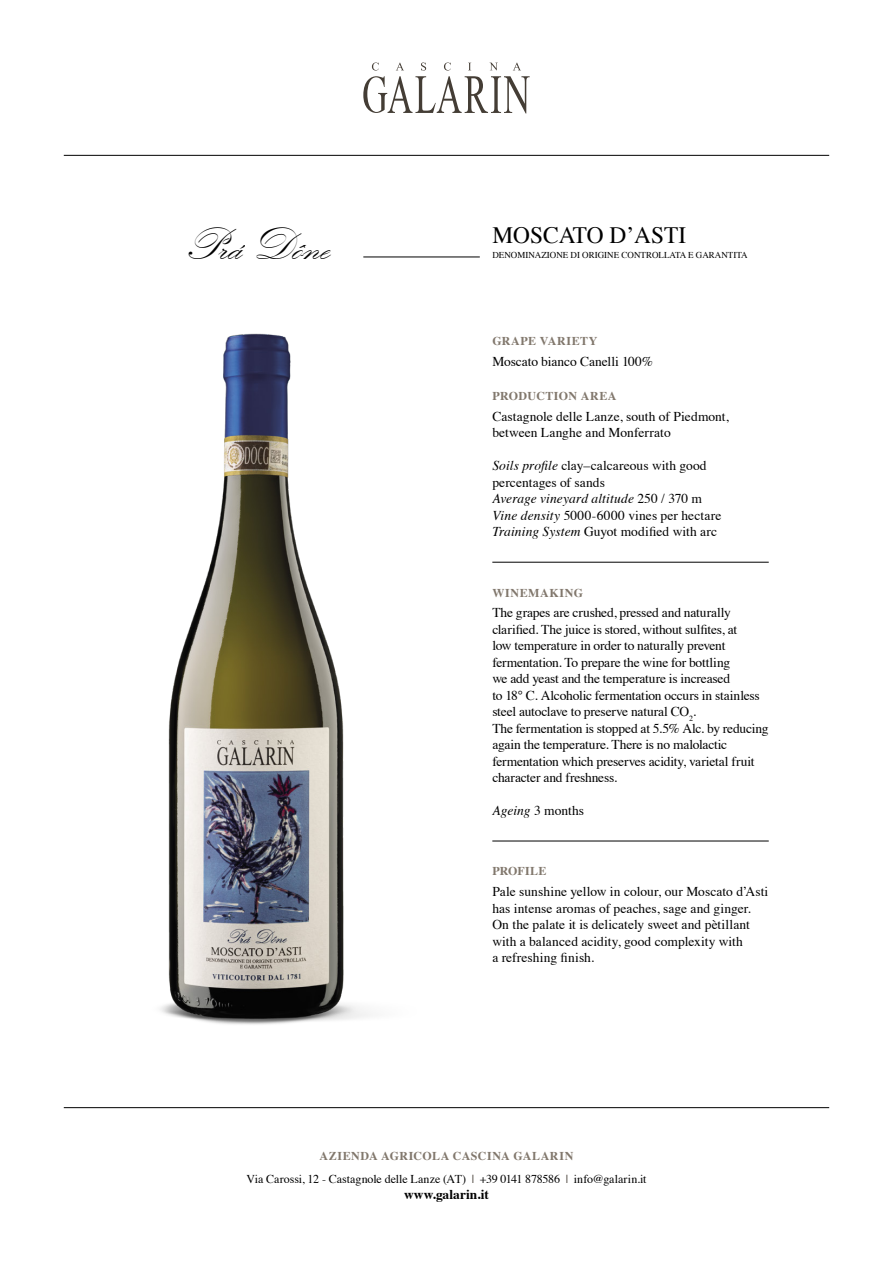
<style>
.page{position:relative;width:893px;height:1263px;background:#fff}
.page>*{position:absolute;margin:0;border:0;box-sizing:border-box;transform-origin:0 0}
.t1{font:47.25px "Kunstler Script";color:#000}
.t2{font:23.4px "Times";color:#000}
.t3{font:13.5px/16.5px "Times";letter-spacing:-.005em;color:#000}
.t4{font:700 13.5px "Times";letter-spacing:.005em;color:#000}
.t5{font:12px "Times";letter-spacing:-.005em;color:#000}
.t6{font:700 12px "Times";letter-spacing:.035em;color:#81776c}
.t7{font:700 12px "Times";letter-spacing:.055em;color:#81776c}
.t8{font:700 12px "Times";letter-spacing:.01em;color:#81776c}
.t9{font:9px "Times";color:#000}
.s1{font-style:italic}
.s2{color:#443d35}
</style>
<div class="page">
<hr style="left:64px;top:1107px;width:765px;height:1px;background:#000">
<hr style="left:64px;top:155px;width:765px;height:1px;background:#000">
<svg style="left:363px;top:63px;width:167px;height:51px"></svg>
<img style="left:85px;top:333px;width:341px;height:776px">
<hr style="left:363px;top:257px;width:117px;height:1px;background:#000">
<hr style="left:492px;top:841px;width:277px;height:1px;background:#000">
<hr style="left:492px;top:562px;width:277px;height:1px;background:#000">
<h1 class="t1" style="left:182px;top:220px;width:149px">Prá Dône</h1>
<h2 class="t2" style="left:492px;top:213px;width:195px">MOSCATO D’ASTI</h2>
<p class="t9" style="left:492px;top:246px;width:257px">DENOMINAZIONE DI ORIGINE CONTROLLATA E GARANTITA</p>
<p class="t6" style="left:492px;top:329px;width:107px">GRAPE VARIETY</p>
<p class="t3" style="left:492px;top:352px;width:162px">Moscato bianco Canelli 100%</p>
<p class="t6" style="left:492px;top:385px;width:126px">PRODUCTION AREA</p>
<p class="t3" style="left:492px;top:407px;width:238px">Castagnole delle Lanze, south of Piedmont, between Langhe and Monferrato</p>
<p class="t3" style="left:492px;top:456px;width:231px"><span class="s1">Soils profile</span> clay–calcareous with good percentages of sands<br><span class="s1">Average vineyard altitude</span> 250 / 370 m <span class="s1">Vine density</span> 5000-6000 vines per hectare <span class="s1">Training System</span> Guyot modified with arc</p>
<p class="t7" style="left:492px;top:581px;width:92px">WINEMAKING</p>
<p class="t3" style="left:492px;top:603px;width:278px">The grapes are crushed, pressed and naturally clarified. The juice is stored, without sulfites, at<br>low temperature in order to naturally prevent fermentation. To prepare the wine for bottling<br>we add yeast and the temperature is increased<br>to 18° C. Alcoholic fermentation occurs in stainless steel autoclave to preserve natural CO<sub>2</sub>.<br>The fermentation is stopped at 5.5% Alc. by reducing again the temperature. There is no malolactic fermentation which preserves acidity, varietal fruit character and freshness.</p>
<p class="t3" style="left:492px;top:801px;width:93px"><span class="s1">Ageing</span> 3 months</p>
<p class="t8" style="left:492px;top:860px;width:56px">PROFILE</p>
<p class="t3" style="left:492px;top:882px;width:278px">Pale sunshine yellow in colour, our Moscato d’Asti has intense aromas of peaches, sage and ginger.<br>On the palate it is delicately sweet and pètillant with a balanced acidity, good complexity with<br>a refreshing finish.</p>
<p class="t6" style="left:320px;top:1145px;width:255px">AZIENDA AGRICOLA CASCINA GALARIN</p>
<p class="t5" style="left:246px;top:1167px;width:402px">Via Carossi, 12 - Castagnole delle Lanze (AT) <span class="s2">|</span> +39 0141 878586 <span class="s2">|</span> info@galarin.it</p>
<p class="t4" style="left:404px;top:1181px;width:86px">www.galarin.it</p>
</div>
